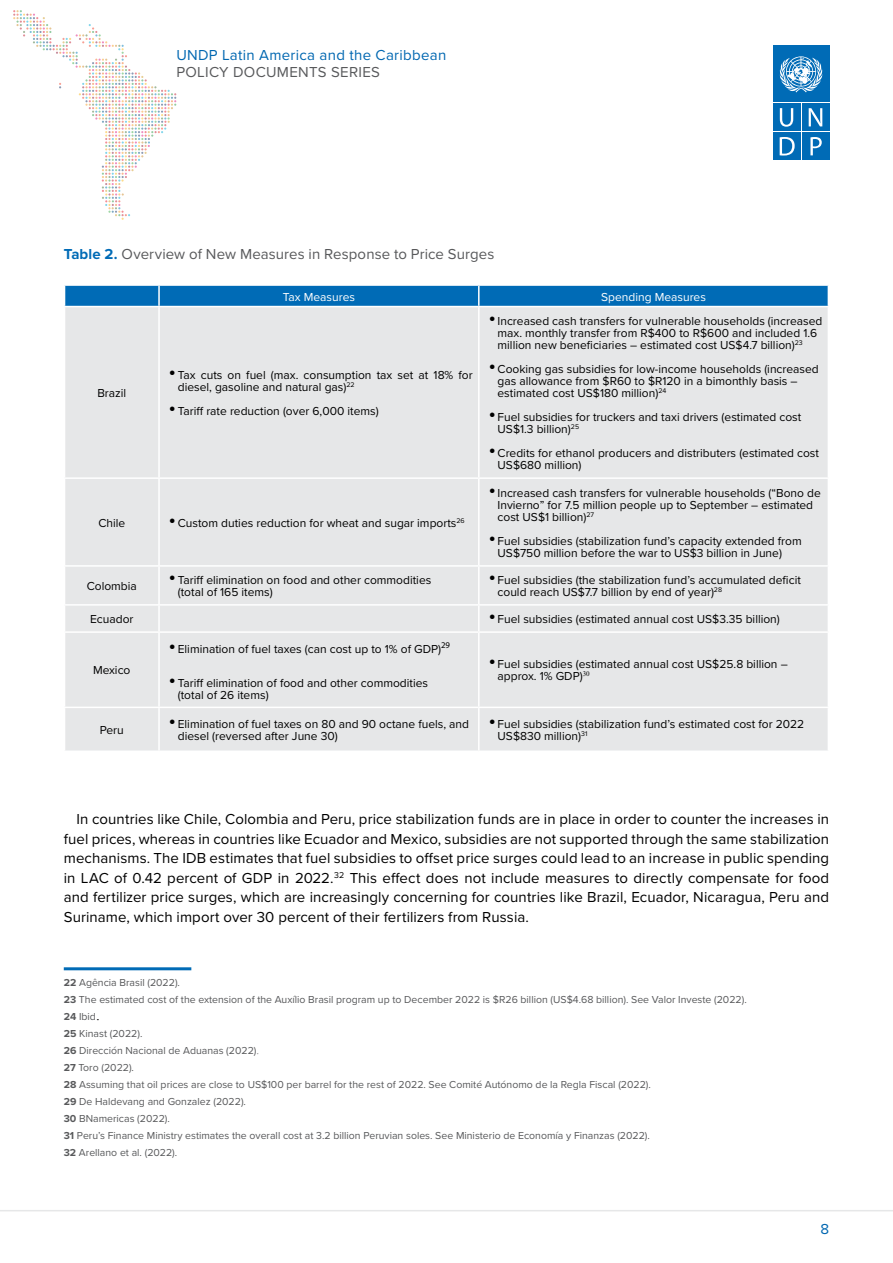
<style>
.page{position:relative;width:893px;height:1263px;background:#fff}
.page>*{position:absolute;margin:0;border:0;box-sizing:border-box;transform-origin:0 0}
.t1{font:15px/19.5px "Proxima Nova";letter-spacing:.005em;color:#000;text-align:justify}
.t2{font:15px "Proxima Nova";letter-spacing:.01em;color:#58595b}
.t3{font:15px "Proxima Nova";letter-spacing:.02em;color:#0067b1}
.t4{font:12px/12px "Proxima Nova";color:#000}
.t5{font:12px "Proxima Nova";color:#fff}
.t6{font:10.5px/17px "Proxima Nova";color:#58595b}
.s1{font-weight:700;color:#006bb6}
.s2{font-family:"Gill Sans";font-size:18px}
.s3{font-weight:700}
.s4{font-family:"Times New Roman";font-size:15px;color:#000}
.s5{font-family:"Times New Roman"}
</style>
<div class="page">
<svg style="left:13px;top:10px;width:163px;height:210px"></svg>
<hr style="left:0;top:1210px;width:893px;height:1px;background:#e6e7e8">
<div style="left:773px;top:104px;width:27px;height:27px;background:#006bb6"></div>
<svg style="left:780px;top:108px;width:13px;height:19px"></svg>
<div style="left:802px;top:104px;width:27px;height:27px;background:#006bb6"></div>
<svg style="left:809px;top:108px;width:13px;height:18px"></svg>
<div style="left:802px;top:133px;width:27px;height:27px;background:#006bb6"></div>
<svg style="left:810px;top:137px;width:12px;height:18px"></svg>
<div style="left:773px;top:133px;width:27px;height:27px;background:#006bb6"></div>
<svg style="left:780px;top:137px;width:15px;height:19px"></svg>
<div style="left:773px;top:46px;width:56px;height:56px;background:#006bb6"></div>
<svg style="left:780px;top:56px;width:43px;height:36px"></svg>
<div style="left:65px;top:307px;width:763px;height:443px;background:#e6e7e8"></div>
<svg style="left:64px;top:285px;width:765px;height:21px;background:#0e73ba"></svg>
<hr style="left:158px;top:307px;width:2px;height:170px;background:#fff">
<hr style="left:478px;top:307px;width:2px;height:170px;background:#fff">
<hr style="left:64px;top:477px;width:95px;height:2px;background:#fff">
<hr style="left:159px;top:477px;width:320px;height:2px;background:#fff">
<hr style="left:158px;top:479px;width:2px;height:86px;background:#fff">
<hr style="left:479px;top:477px;width:350px;height:2px;background:#fff">
<hr style="left:478px;top:479px;width:2px;height:86px;background:#fff">
<hr style="left:64px;top:565px;width:95px;height:2px;background:#fff">
<hr style="left:159px;top:565px;width:320px;height:2px;background:#fff">
<hr style="left:158px;top:567px;width:2px;height:37px;background:#fff">
<hr style="left:479px;top:565px;width:350px;height:2px;background:#fff">
<hr style="left:478px;top:567px;width:2px;height:37px;background:#fff">
<hr style="left:64px;top:604px;width:95px;height:2px;background:#fff">
<hr style="left:159px;top:604px;width:320px;height:2px;background:#fff">
<hr style="left:158px;top:606px;width:2px;height:25px;background:#fff">
<hr style="left:479px;top:604px;width:350px;height:2px;background:#fff">
<hr style="left:478px;top:606px;width:2px;height:25px;background:#fff">
<hr style="left:64px;top:631px;width:95px;height:2px;background:#fff">
<hr style="left:159px;top:631px;width:320px;height:2px;background:#fff">
<hr style="left:158px;top:633px;width:2px;height:74px;background:#fff">
<hr style="left:479px;top:631px;width:350px;height:2px;background:#fff">
<hr style="left:478px;top:633px;width:2px;height:74px;background:#fff">
<hr style="left:64px;top:707px;width:95px;height:1px;background:#fff">
<hr style="left:159px;top:707px;width:320px;height:1px;background:#fff">
<hr style="left:158px;top:708px;width:2px;height:42px;background:#fff">
<hr style="left:479px;top:707px;width:350px;height:1px;background:#fff">
<hr style="left:478px;top:708px;width:2px;height:42px;background:#fff">
<hr style="left:64px;top:967px;width:127px;height:3px;background:#006bb6">
<p class="t3" style="left:176px;top:44px;width:271px">UNDP Latin America and the Caribbean</p>
<p class="t2" style="left:176px;top:61px;width:205px">POLICY DOCUMENTS SERIES</p>
<p class="t2" style="left:64px;top:243px;width:432px"><span class="s1">Table 2.</span> Overview of New Measures in Response to Price Surges</p>
<p class="t5" style="left:283px;top:288px;width:74px">Tax Measures</p>
<p class="t5" style="left:601px;top:288px;width:106px">Spending Measures</p>
<p class="t4" style="left:97px;top:387px;width:30px">Brazil</p>
<p class="t4" style="left:178px;top:369px;width:296px;text-indent:-9px"><span class="s2">•</span> Tax cuts on fuel (max. consumption tax set at 18% for diesel, gasoline and natural gas)<sup>22</sup></p>
<p class="t4" style="left:169px;top:405px;width:211px"><span class="s2">•</span> Tariff rate reduction (over 6,000 items)</p>
<p class="t4" style="left:98px;top:516px;width:28px">Chile</p>
<p class="t4" style="left:169px;top:516px;width:297px"><span class="s2">•</span> Custom duties reduction for wheat and sugar imports<sup>26</sup></p>
<p class="t4" style="left:498px;top:315px;width:326px;text-indent:-9px"><span class="s2">•</span> Increased cash transfers for vulnerable households (increased max. monthly transfer from R$400 to R$600 and included 1.6 million new beneficiaries – estimated cost US$4.7 billion)<sup>23</sup></p>
<p class="t4" style="left:498px;top:363px;width:323px;text-indent:-9px"><span class="s2">•</span> Cooking gas subsidies for low-income households (increased gas allowance from $R60 to $R120 in a bimonthly basis – estimated cost US$180 million)<sup>24</sup></p>
<p class="t4" style="left:498px;top:411px;width:305px;text-indent:-9px"><span class="s2">•</span> Fuel subsidies for truckers and taxi drivers (estimated cost<br>US$1.3 billion)<sup>25</sup></p>
<p class="t4" style="left:498px;top:447px;width:323px;text-indent:-9px"><span class="s2">•</span> Credits for ethanol producers and distributers (estimated cost<br>US$680 million)</p>
<p class="t4" style="left:498px;top:486px;width:325px;text-indent:-9px"><span class="s2">•</span> Increased cash transfers for vulnerable households (“Bono de<br>Invierno” for 7.5 million people up to September – estimated cost US$1 billion)<sup>27</sup></p>
<p class="t4" style="left:498px;top:534px;width:306px;text-indent:-9px"><span class="s2">•</span> Fuel subsidies (stabilization fund’s capacity extended from<br>US$750 million before the war to US$3 billion in June)</p>
<p class="t4" style="left:87px;top:580px;width:52px">Colombia</p>
<p class="t4" style="left:178px;top:574px;width:255px;text-indent:-9px"><span class="s2">•</span> Tariff elimination on food and other commodities (total of 165 items)</p>
<p class="t4" style="left:498px;top:574px;width:305px;text-indent:-9px"><span class="s2">•</span> Fuel subsidies (the stabilization fund’s accumulated deficit could reach US$7.7 billion by end of year)<sup>28</sup></p>
<p class="t4" style="left:90px;top:613px;width:45px">Ecuador</p>
<p class="t4" style="left:489px;top:613px;width:292px"><span class="s2">•</span> Fuel subsidies (estimated annual cost US$3.35 billion)</p>
<p class="t4" style="left:93px;top:664px;width:39px">Mexico</p>
<p class="t4" style="left:169px;top:643px;width:282px"><span class="s2">•</span> Elimination of fuel taxes (can cost up to 1% of GDP)<sup>29</sup></p>
<p class="t4" style="left:178px;top:676px;width:252px;text-indent:-9px"><span class="s2">•</span> Tariff elimination of food and other commodities (total of 26 items)</p>
<p class="t4" style="left:498px;top:658px;width:292px;text-indent:-9px"><span class="s2">•</span> Fuel subsidies (estimated annual cost US$25.8 billion – approx. 1% GDP)<sup>30</sup></p>
<p class="t4" style="left:100px;top:723px;width:26px">Peru</p>
<p class="t4" style="left:178px;top:717px;width:293px;text-indent:-9px"><span class="s2">•</span> Elimination of fuel taxes on 80 and 90 octane fuels, and diesel (reversed after June 30)</p>
<p class="t4" style="left:498px;top:717px;width:308px;text-indent:-9px"><span class="s2">•</span> Fuel subsidies (stabilization fund’s estimated cost for 2022<br>US$830 million)<sup>31</sup></p>
<p class="t1" style="left:64px;top:809px;width:767px;text-indent:13px">In countries like Chile, Colombia and Peru, price stabilization funds are in place in order to counter the increases in fuel prices, whereas in countries like Ecuador and Mexico, subsidies are not supported through the same stabilization mechanisms. The IDB estimates that fuel subsidies to offset price surges could lead to an increase in public spending in LAC of 0.42 percent of GDP in 2022.<sup>32</sup> This effect does not include measures to directly compensate for food and fertilizer price surges, which are increasingly concerning for countries like Brazil, Ecuador, Nicaragua, Peru and Suriname, which import over 30 percent of their fertilizers from Russia.</p>
<p class="t6" style="left:64px;top:973px;width:684px"><span class="s3">22</span> Agência Brasil (2022).<br><span class="s3">23</span> The estimated cost of the extension of the Auxílio Brasil program up to December 2022 is $R26 billion (US$4.68 billion). See Valor Investe (2022).<br><span class="s3">24</span> Ibid<span class="s4">.<br></span><span class="s3">25</span> Kinast (2022).<br><span class="s3">26</span> Dirección Nacional de Aduanas (2022)<span class="s5">.<br></span><span class="s3">27</span> Toro (2022).<br><span class="s3">28</span> Assuming that oil prices are close to US$100 per barrel for the rest of 2022. See Comité Autónomo de la Regla Fiscal (2022).<br><span class="s3">29</span> De Haldevang and Gonzalez (2022).<br><span class="s3">30</span> BNamericas (2022).<br><span class="s3">31</span> Peru’s Finance Ministry estimates the overall cost at 3.2 billion Peruvian soles. See Ministerio de Economía y Finanzas (2022).<br><span class="s3">32</span> Arellano et al. (2022).</p>
<p class="t3" style="left:820px;top:1218px;width:10px">8</p>
</div>
